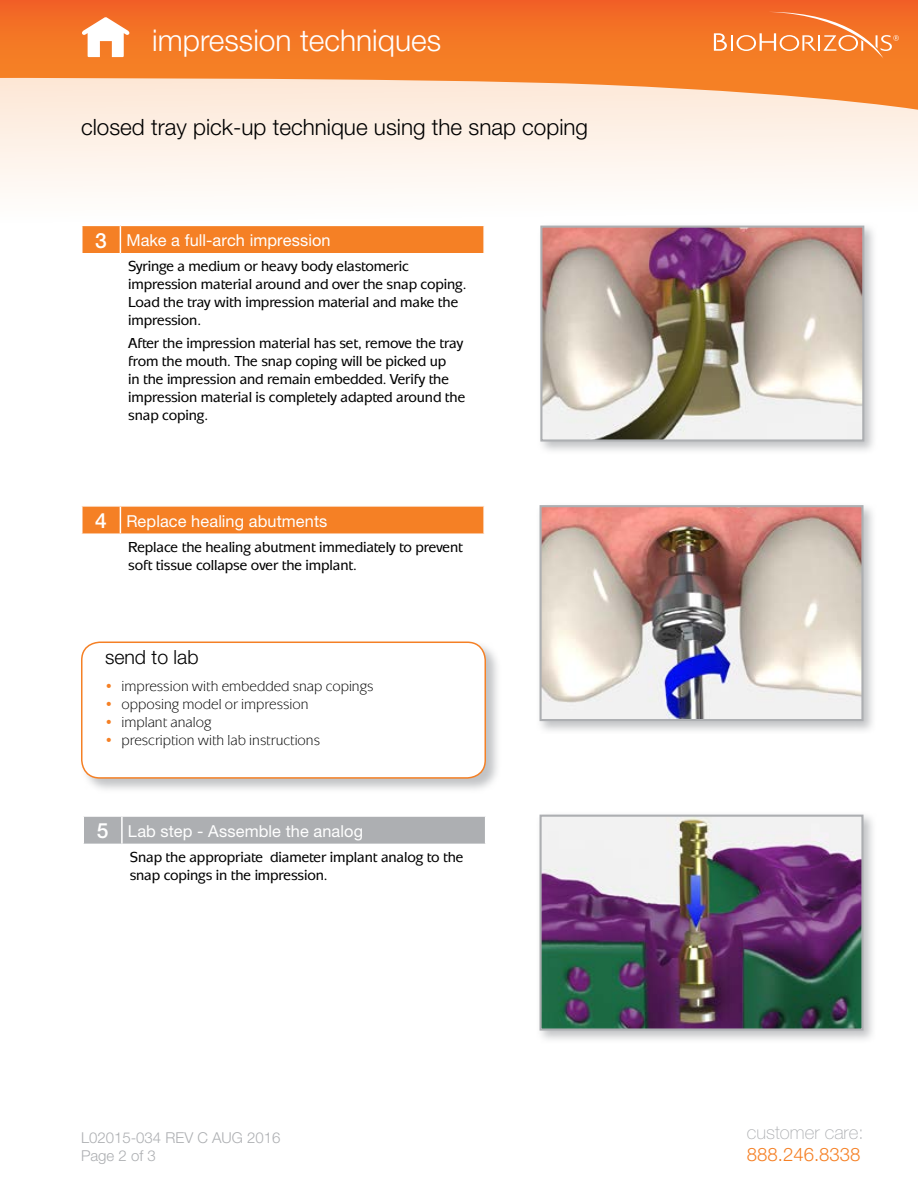
<style>
.page{position:relative;width:918px;height:1188px;background:#fff}
.page>*{position:absolute;margin:0;border:0;box-sizing:border-box;transform-origin:0 0}
.t1{font:300 30px "Helvetica Neue";color:#fff}
.t2{font:300 22.5px "Helvetica Neue";color:#000}
.t3{font:300 19.5px "Helvetica Neue";color:#000}
.t4{font:100 18.6px "Helvetica Neue";color:#adafb2}
.t5{font:300 18.6px "Helvetica Neue";color:#f58025}
.t6{font:16.5px "Helvetica Neue";letter-spacing:.005em;color:#fff}
.t7{font:500 15px/18px "Mixage ITC";letter-spacing:-.01em;color:#000}
.t8{font:15px "Mixage ITC";color:#000}
.t9{font:300 15px/18px "Helvetica Neue";color:#adafb2}
.s1{font-weight:500;font-size:21px}
.s2{color:#f58025}
</style>
<div class="page">
<svg style="left:0;top:112px;width:918px;height:78px;fill:#fef3eb"></svg>
<svg style="left:0;top:0;width:918px;height:112px;background:#f69456"></svg>
<svg style="left:714px;top:12px;width:185px;height:47px;background:#f4833d"></svg>
<svg style="left:81px;top:17px;width:49px;height:40px"></svg>
<svg style="left:82px;top:225px;width:401px;height:28px;background:#f5852e"></svg>
<div style="left:81px;top:506px;width:403px;height:28px;background:#f58025"></div>
<hr style="left:483px;top:507px;width:2px;height:26px;background:#fff">
<hr style="left:120px;top:533px;width:365px;height:2px;background:#fff">
<div style="left:537px;top:222px;width:341px;height:233px;background:#adafb2;opacity:.75"></div>
<img style="left:543px;top:229px;width:318px;height:210px">
<div style="left:540px;top:226px;width:324px;height:216px;border:2px solid #adafb2"></div>
<div style="left:536px;top:502px;width:341px;height:232px;background:#adafb2;opacity:.75"></div>
<img style="left:543px;top:508px;width:318px;height:210px">
<div style="left:540px;top:505px;width:324px;height:216px;border:2px solid #adafb2"></div>
<div style="left:536px;top:811px;width:341px;height:233px;background:#adafb2;opacity:.75"></div>
<img style="left:543px;top:818px;width:318px;height:210px">
<div style="left:540px;top:815px;width:324px;height:216px;border:2px solid #adafb2"></div>
<div style="left:80px;top:640px;width:422px;height:154px;background:#adafb2;opacity:.75"></div>
<div style="left:82px;top:642px;width:403px;height:136px;background:#fff;border-radius:18px"></div>
<div style="left:81px;top:642px;width:405px;height:137px;border:2px solid #f58025;border-radius:18px"></div>
<svg style="left:83px;top:816px;width:403px;height:28px;background:#b1b2b5"></svg>
<h1 class="t1" style="left:152px;top:22px;width:290px">impression techniques</h1>
<h2 class="t2" style="left:81px;top:113px;width:509px">closed tray pick-up technique using the snap coping</h2>
<p class="t6" style="left:95px;top:230px;width:237px"><span class="s1">3</span> Make a full-arch impression</p>
<p class="t7" style="left:128px;top:257px;width:340px">Syringe a medium or heavy body elastomeric impression material around and over the snap coping.<br>Load the tray with impression material and make the impression.</p>
<p class="t7" style="left:128px;top:334px;width:339px">After the impression material has set, remove the tray from the mouth. The snap coping will be picked up<br>in the impression and remain embedded. Verify the impression material is completely adapted around the snap coping.</p>
<p class="t6" style="left:95px;top:511px;width:234px"><span class="s1">4</span> Replace healing abutments</p>
<p class="t7" style="left:128px;top:537px;width:336px">Replace the healing abutment immediately to prevent soft tissue collapse over the implant.</p>
<h3 class="t3" style="left:105px;top:645px;width:95px">send to lab</h3>
<p class="t8" style="left:105px;top:678px;width:270px"><span class="s2">•</span> impression with embedded snap copings</p>
<p class="t8" style="left:105px;top:696px;width:205px"><span class="s2">•</span> opposing model or impression</p>
<p class="t8" style="left:105px;top:714px;width:108px"><span class="s2">•</span> implant analog</p>
<p class="t8" style="left:105px;top:732px;width:217px"><span class="s2">•</span> prescription with lab instructions</p>
<p class="t6" style="left:97px;top:821px;width:268px"><span class="s1">5</span> Lab step - Assemble the analog</p>
<p class="t7" style="left:130px;top:848px;width:335px">Snap the appropriate diameter implant analog to the snap copings in the impression.</p>
<p class="t9" style="left:81px;top:1128px;width:201px">L02015-034 REV C AUG 2016<br>Page 2 of 3</p>
<p class="t4" style="left:747px;top:1121px;width:118px">customer care:</p>
<p class="t5" style="left:747px;top:1143px;width:115px">888.246.8338</p>
</div>
